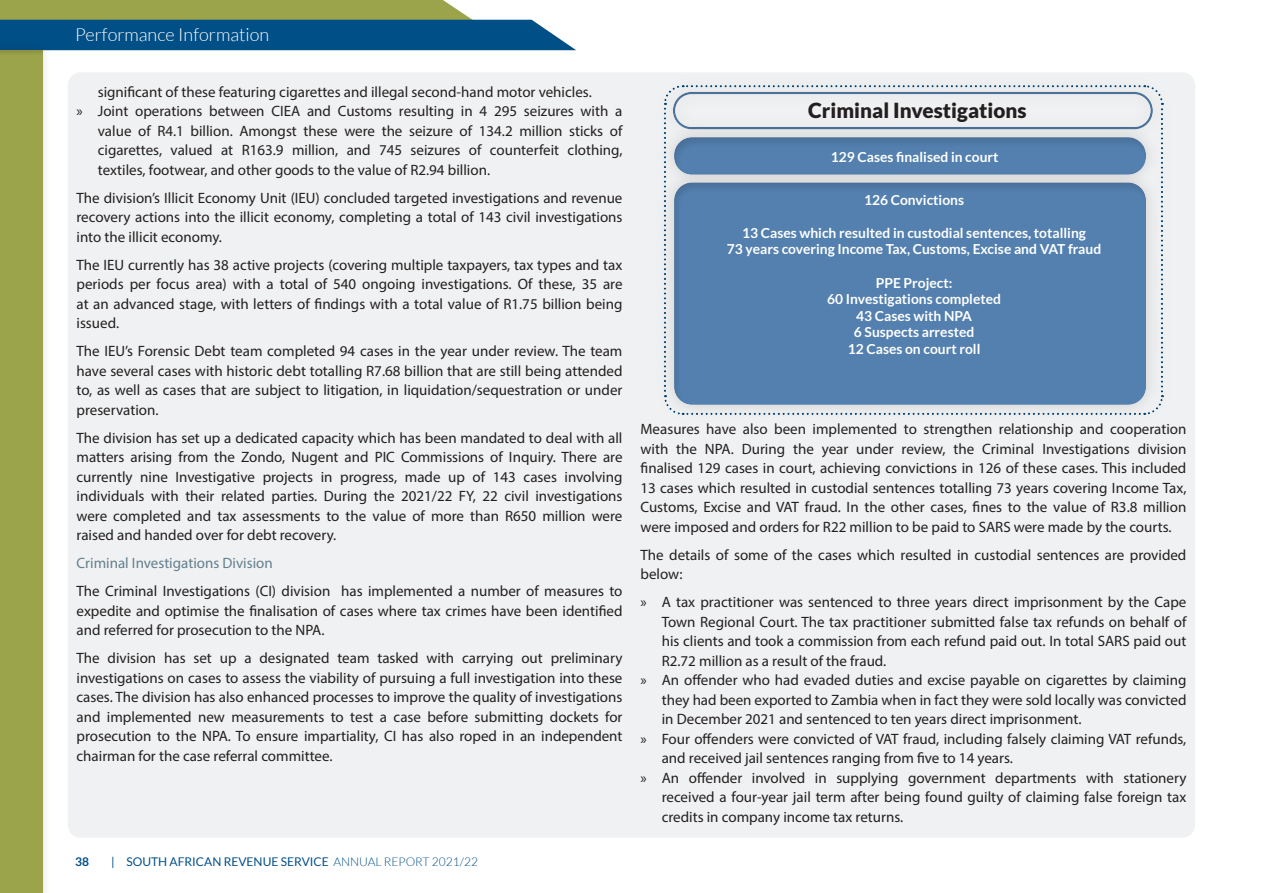
<style>
.page{position:relative;width:1263px;height:893px;background:#fff}
.page>*{position:absolute;margin:0;border:0;box-sizing:border-box;transform-origin:0 0}
.t1{font:900 20.7px "Lato";color:#231f20}
.t2{font:300 18px "Lato";color:#fff}
.NEV_BODY{font:15px/19.5px "Myriad Pro";color:#231f20;text-align:justify}
.NEV_BODY-2{font:15px "Myriad Pro";color:#627f8d}
.t3{font:700 13.8px "Lato";color:#fff}
.t4{font:12px "Lato";color:#004f87}
.t5{font:700 12px "Lato";color:#004f87}
.s1{font-weight:300}
</style>
<div class="page">
<svg style="left:0;top:0;width:576px;height:50px;background:#4c7c80"></svg>
<div style="left:0;top:41px;width:51px;height:852px;background:#f8f8f8"></div>
<div style="left:0;top:48px;width:43px;height:845px;background:#9ba44a"></div>
<div style="left:68px;top:72px;width:1127px;height:766px;background:#f0f1f2;border-radius:13px"></div>
<div style="left:649px;top:71px;width:528px;height:359px;background:#f0f1f2"></div>
<div style="left:658px;top:76px;width:510px;height:68px;background:#231f20;opacity:.16"></div>
<div style="left:672px;top:90px;width:483px;height:41px;background:#231f20;opacity:.14"></div>
<div style="left:659px;top:122px;width:501px;height:68px;background:#231f20;opacity:.16"></div>
<div style="left:673px;top:134px;width:476px;height:41px;background:#231f20;opacity:.14"></div>
<div style="left:659px;top:167px;width:502px;height:253px;background:#231f20;opacity:.16"></div>
<div style="left:673px;top:180px;width:476px;height:226px;background:#5380af"></div>
<p class="t2" style="left:75px;top:25px;width:196px">Performance Information</p>
<p class="NEV_BODY" style="left:98px;top:82px;width:495px">significant of these featuring cigarettes and illegal second-hand motor vehicles.</p>
<p class="NEV_BODY" style="left:98px;top:101px;width:526px;text-indent:-21px">» Joint operations between CIEA and Customs resulting in 4 295 seizures with a value of R4.1 billion. Amongst these were the seizure of 134.2 million sticks of cigarettes, valued at R163.9 million, and 745 seizures of counterfeit clothing, textiles, footwear, and other goods to the value of R2.94 billion.</p>
<p class="NEV_BODY" style="left:77px;top:188px;width:547px">The division’s Illicit Economy Unit (IEU) concluded targeted investigations and revenue recovery actions into the illicit economy, completing a total of 143 civil investigations into the illicit economy.</p>
<p class="NEV_BODY" style="left:77px;top:255px;width:547px">The IEU currently has 38 active projects (covering multiple taxpayers, tax types and tax periods per focus area) with a total of 540 ongoing investigations. Of these, 35 are at an advanced stage, with letters of findings with a total value of R1.75 billion being issued.</p>
<p class="NEV_BODY" style="left:77px;top:341px;width:547px">The IEU’s Forensic Debt team completed 94 cases in the year under review. The team have several cases with historic debt totalling R7.68 billion that are still being attended to, as well as cases that are subject to litigation, in liquidation/sequestration or under preservation.</p>
<p class="NEV_BODY" style="left:77px;top:428px;width:547px">The division has set up a dedicated capacity which has been mandated to deal with all matters arising from the Zondo, Nugent and PIC Commissions of Inquiry. There are currently nine Investigative projects in progress, made up of 143 cases involving individuals with their related parties. During the 2021/22 FY, 22 civil investigations were completed and tax assessments to the value of more than R650 million were raised and handed over for debt recovery.</p>
<p class="NEV_BODY-2" style="left:77px;top:554px;width:198px">Criminal Investigations Division</p>
<p class="NEV_BODY" style="left:77px;top:581px;width:547px">The Criminal Investigations (CI) division has implemented a number of measures to expedite and optimise the finalisation of cases where tax crimes have been identified and referred for prosecution to the NPA.</p>
<p class="NEV_BODY" style="left:77px;top:648px;width:547px">The division has set up a designated team tasked with carrying out preliminary investigations on cases to assess the viability of pursuing a full investigation into these cases. The division has also enhanced processes to improve the quality of investigations and implemented new measurements to test a case before submitting dockets for prosecution to the NPA. To ensure impartiality, CI has also roped in an independent chairman for the case referral committee.</p>
<p class="t5" style="left:75px;top:855px;width:15px">38</p>
<p class="t4" style="left:111px;top:855px;width:368px">| SOUTH AFRICAN REVENUE SERVICE <span class="s1">ANNUAL REPORT 2021/22</span></p>
<p class="t1" style="left:808px;top:98px;width:220px">Criminal Investigations</p>
<p class="t3" style="left:831px;top:149px;width:169px">129 Cases finalised in court</p>
<p class="t3" style="left:864px;top:192px;width:101px">126 Convictions</p>
<p class="t3" style="left:742px;top:225px;width:345px">13 Cases which resulted in custodial sentences, totalling</p>
<p class="t3" style="left:727px;top:241px;width:376px">73 years covering Income Tax, Customs, Excise and VAT fraud</p>
<p class="t3" style="left:876px;top:275px;width:78px">PPE Project:</p>
<p class="t3" style="left:827px;top:291px;width:175px">60 Investigations completed</p>
<p class="t3" style="left:856px;top:308px;width:117px">43 Cases with NPA</p>
<p class="t3" style="left:854px;top:324px;width:122px">6 Suspects arrested</p>
<p class="t3" style="left:848px;top:341px;width:134px">12 Cases on court roll</p>
<p class="NEV_BODY" style="left:640px;top:419px;width:547px">Measures have also been implemented to strengthen relationship and cooperation with the NPA. During the year under review, the Criminal Investigations division finalised 129 cases in court, achieving convictions in 126 of these cases. This included 13 cases which resulted in custodial sentences totalling 73 years covering Income Tax, Customs, Excise and VAT fraud. In the other cases, fines to the value of R3.8 million were imposed and orders for R22 million to be paid to SARS were made by the courts.</p>
<p class="NEV_BODY" style="left:640px;top:545px;width:547px">The details of some of the cases which resulted in custodial sentences are provided below:</p>
<p class="NEV_BODY" style="left:662px;top:592px;width:526px;text-indent:-21px">» A tax practitioner was sentenced to three years direct imprisonment by the Cape Town Regional Court. The tax practitioner submitted false tax refunds on behalf of his clients and took a commission from each refund paid out. In total SARS paid out R2.72 million as a result of the fraud.</p>
<p class="NEV_BODY" style="left:662px;top:670px;width:526px;text-indent:-21px">» An offender who had evaded duties and excise payable on cigarettes by claiming they had been exported to Zambia when in fact they were sold locally was convicted in December 2021 and sentenced to ten years direct imprisonment.</p>
<p class="NEV_BODY" style="left:662px;top:729px;width:526px;text-indent:-21px">» Four offenders were convicted of VAT fraud, including falsely claiming VAT refunds, and received jail sentences ranging from five to 14 years.</p>
<p class="NEV_BODY" style="left:662px;top:768px;width:526px;text-indent:-21px">» An offender involved in supplying government departments with stationery received a four-year jail term after being found guilty of claiming false foreign tax credits in company income tax returns.</p>
</div>
